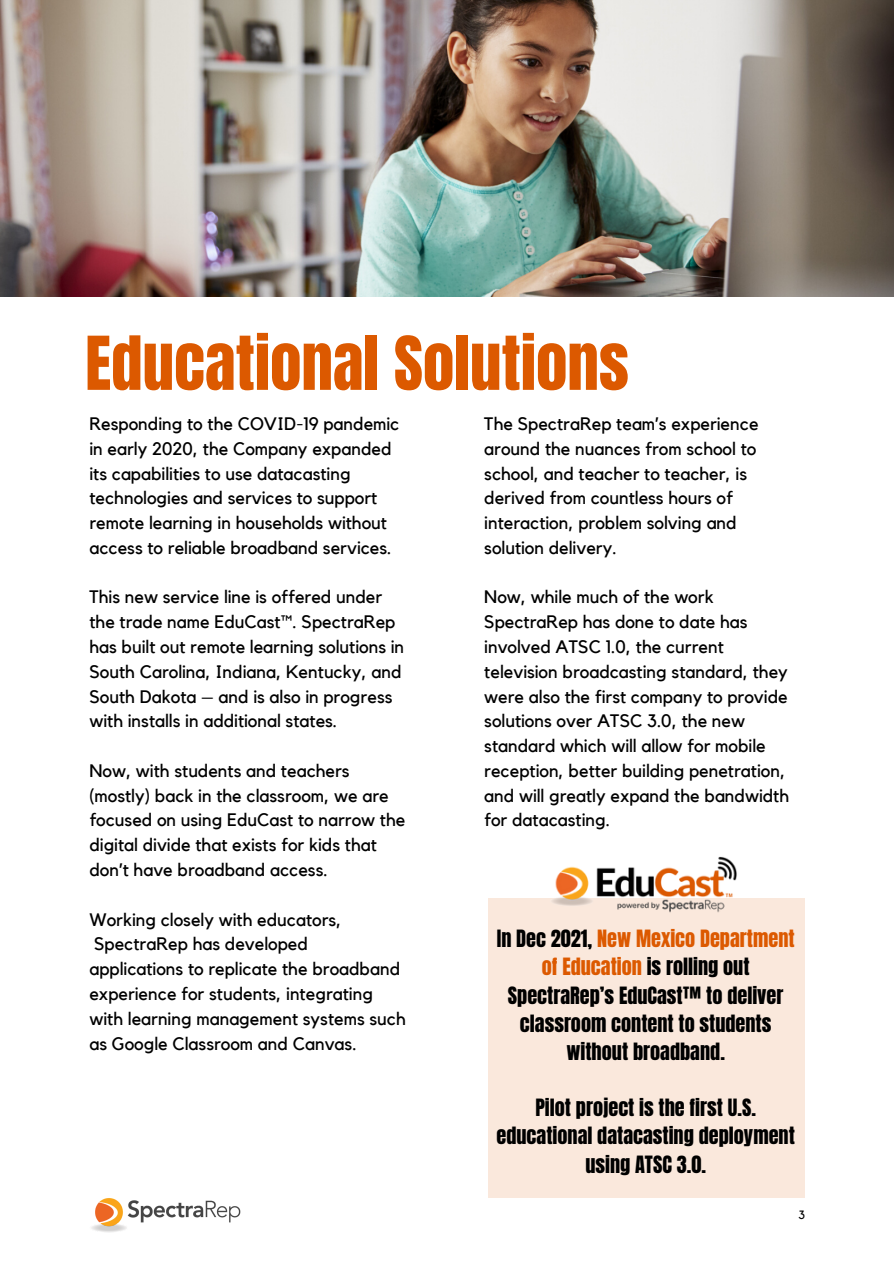
<style>
.page{position:relative;width:894px;height:1264px;background:#fff}
.page>*{position:absolute;margin:0;border:0;box-sizing:border-box;transform-origin:0 0}
.t1{font:63px "Anton";color:#dc5900}
.t2{font:20.25px/28.2px "Anton";color:#000;text-align:center}
.t3{font:18px/24.8px "Kollektif";color:#000}
.t4{font:12px "Kollektif";color:#000}
.s1{color:#dc5900}
</style>
<div class="page">
<img style="left:0;top:0;width:893px;height:296px">
<div style="left:488px;top:898px;width:317px;height:299px;background:#fae8dc"></div>
<img style="left:91px;top:1198px;width:150px;height:34px">
<img style="left:552px;top:856px;width:185px;height:57px">
<p class="t1" style="left:85px;top:318px;width:545px">Educational Solutions</p>
<p class="t3" style="left:89px;top:412px;width:311px">Responding to the COVID-19 pandemic in early 2020, the Company expanded its capabilities to use datacasting technologies and services to support remote learning in households without access to reliable broadband services.</p>
<p class="t3" style="left:89px;top:585px;width:316px">This new service line is offered under the trade name EduCast™. SpectraRep has built out remote learning solutions in South Carolina, Indiana, Kentucky, and South Dakota – and is also in progress with installs in additional states.</p>
<p class="t3" style="left:89px;top:759px;width:317px">Now, with students and teachers (mostly) back in the classroom, we are focused on using EduCast to narrow the digital divide that exists for kids that don’t have broadband access.</p>
<p class="t3" style="left:89px;top:907px;width:318px">Working closely with educators, SpectraRep has developed<br>applications to replicate the broadband experience for students, integrating with learning management systems such as Google Classroom and Canvas.</p>
<p class="t3" style="left:484px;top:412px;width:276px">The SpectraRep team’s experience around the nuances from school to school, and teacher to teacher, is derived from countless hours of interaction, problem solving and solution delivery.</p>
<p class="t3" style="left:484px;top:585px;width:306px">Now, while much of the work SpectraRep has done to date has involved ATSC 1.0, the current television broadcasting standard, they were also the first company to provide solutions over ATSC 3.0, the new standard which will allow for mobile reception, better building penetration, and will greatly expand the bandwidth for datacasting.</p>
<p class="t2" style="left:496px;top:924px;width:299px">In Dec 2021, <span class="s1">New Mexico Department of Education</span> is rolling out<br>SpectraRep’s EduCast™ to deliver classroom content to students without broadband.</p>
<p class="t2" style="left:496px;top:1093px;width:300px">Pilot project is the first U.S. educational datacasting deployment using ATSC 3.0.</p>
<p class="t4" style="left:798px;top:1209px;width:8px">3</p>
</div>
